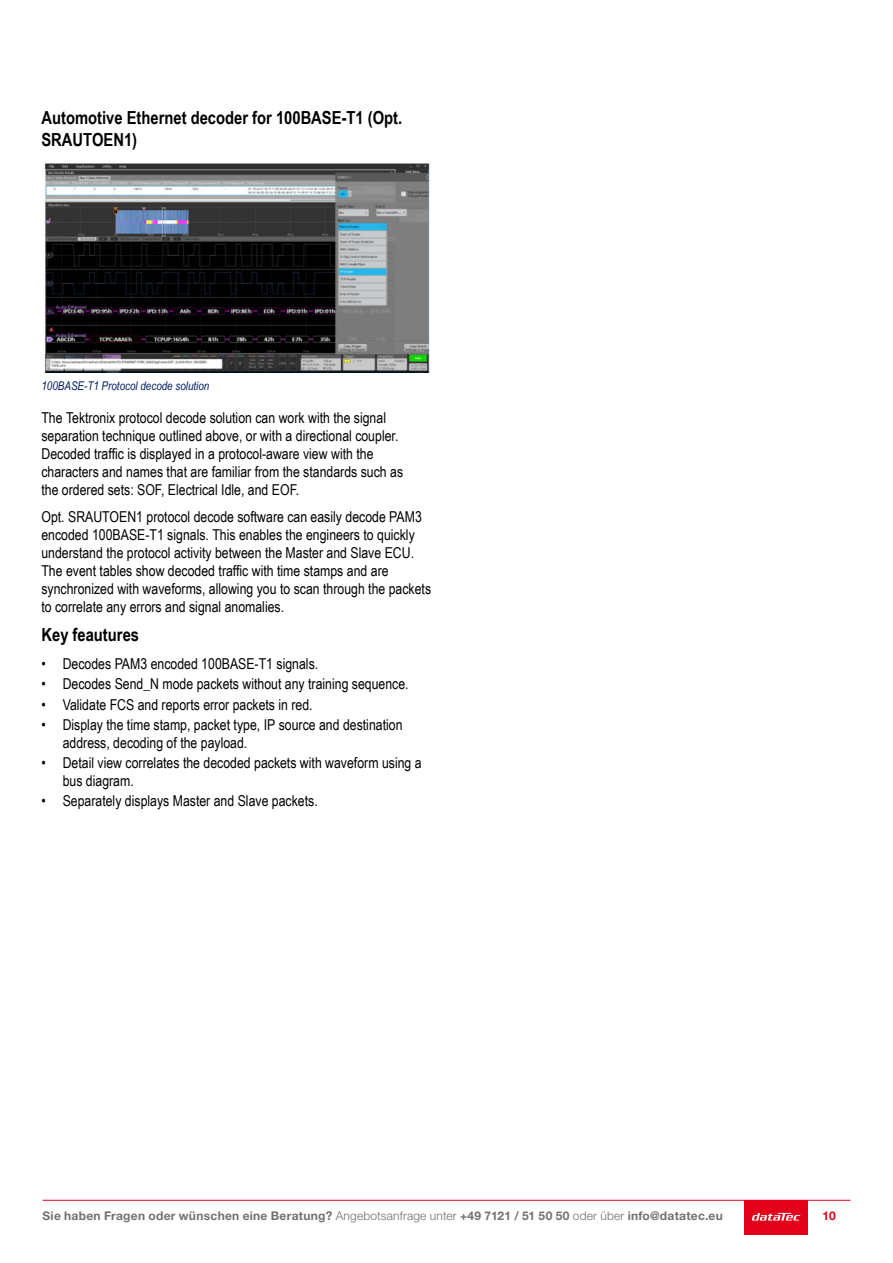
<style>
.page{position:relative;width:893px;height:1263px;background:#fff}
.page>*{position:absolute;margin:0;border:0;box-sizing:border-box;transform-origin:0 0}
.t1{font:700 18px/21.6px "Arial Narrow";color:#000}
.t2{font:15px/18px "Arial Narrow";color:#000}
.t3{font:700 12px "Helvetica Neue LT Pro";letter-spacing:.025em;color:#707172}
.t4{font:italic 12px "Arial Narrow";color:#001e60}
.t5{font:700 12px "Helvetica Neue LT Pro";color:#e2001a}
.s1{font-weight:300}
</style>
<div class="page">
<div style="left:744px;top:1200px;width:64px;height:34px;background:#e2001a"></div>
<svg style="left:752px;top:1213px;width:48px;height:7px"></svg>
<hr style="left:43px;top:1200px;width:807px;height:1px;background:#e2001a">
<img style="left:44px;top:163px;width:386px;height:209px">
<p class="t1" style="left:41px;top:106px;width:362px">Automotive Ethernet decoder for 100BASE-T1 (Opt.<br>SRAUTOEN1)</p>
<p class="t4" style="left:41px;top:378px;width:169px">100BASE-T1 Protocol decode solution</p>
<p class="t2" style="left:41px;top:408px;width:363px">The Tektronix protocol decode solution can work with the signal separation technique outlined above, or with a directional coupler.<br>Decoded traffic is displayed in a protocol-aware view with the characters and names that are familiar from the standards such as the ordered sets: SOF, Electrical Idle, and EOF.</p>
<p class="t2" style="left:41px;top:507px;width:391px">Opt. SRAUTOEN1 protocol decode software can easily decode PAM3 encoded 100BASE-T1 signals. This enables the engineers to quickly understand the protocol activity between the Master and Slave ECU.<br>The event tables show decoded traffic with time stamps and are synchronized with waveforms, allowing you to scan through the packets to correlate any errors and signal anomalies.</p>
<p class="t1" style="left:41px;top:623px;width:99px">Key feautures</p>
<p class="t2" style="left:41px;top:654px;width:278px">• Decodes PAM3 encoded 100BASE-T1 signals.</p>
<p class="t2" style="left:41px;top:675px;width:369px">• Decodes Send_N mode packets without any training sequence.</p>
<p class="t2" style="left:41px;top:695px;width:273px">• Validate FCS and reports error packets in red.</p>
<p class="t2" style="left:63px;top:715px;width:341px;text-indent:-21px">• Display the time stamp, packet type, IP source and destination address, decoding of the payload.</p>
<p class="t2" style="left:63px;top:753px;width:360px;text-indent:-21px">• Detail view correlates the decoded packets with waveform using a bus diagram.</p>
<p class="t2" style="left:41px;top:792px;width:278px">• Separately displays Master and Slave packets.</p>
<p class="t3" style="left:43px;top:1209px;width:682px">Sie haben Fragen oder wünschen eine Beratung? <span class="s1">Angebotsanfrage unter</span> +49 7121 / 51 50 50 <span class="s1">oder über</span> info@datatec.eu</p>
<p class="t5" style="left:822px;top:1209px;width:15px">10</p>
</div>
